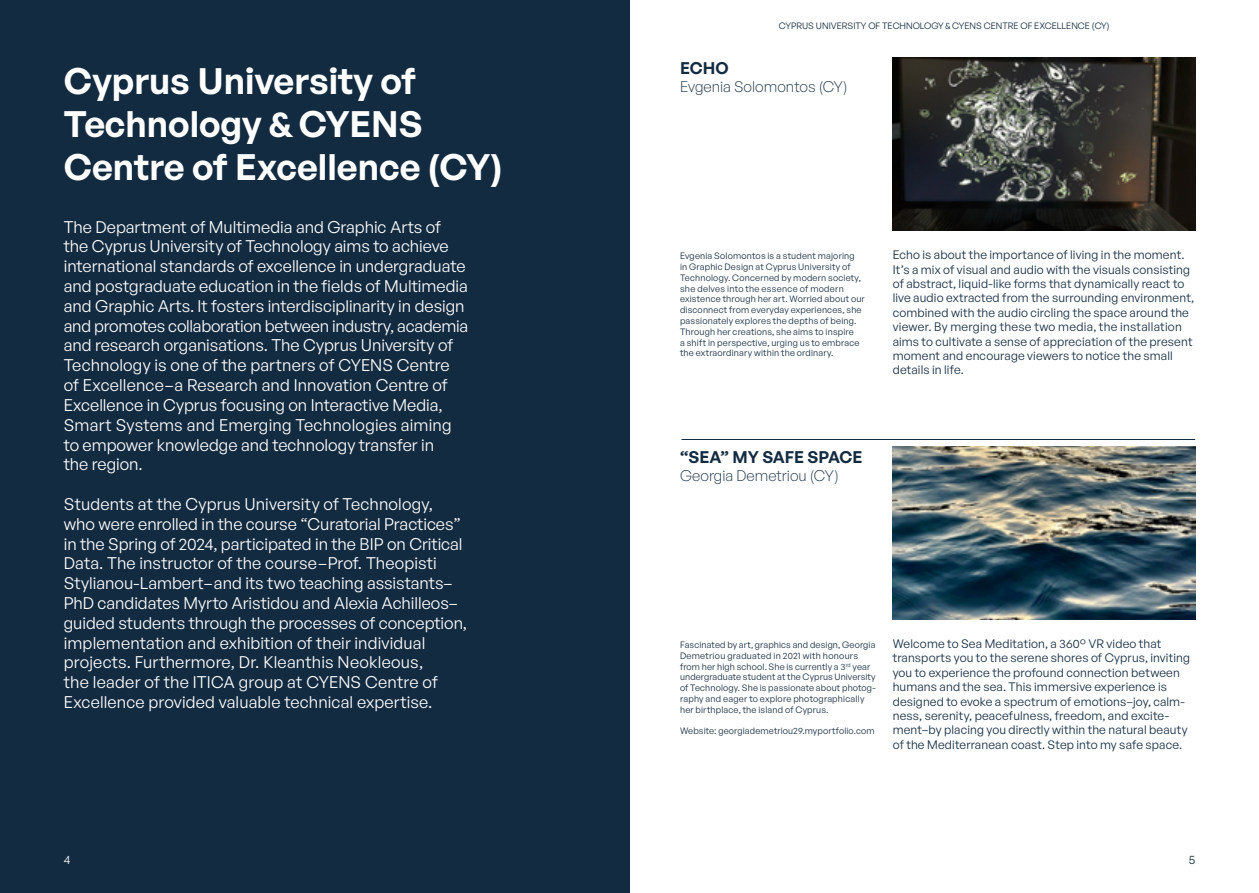
<style>
.page{position:relative;width:1259px;height:893px;background:#fff}
.page>*{position:absolute;margin:0;border:0;box-sizing:border-box;transform-origin:0 0}
.t1{font:600 36px/43.2px "General Sans";color:#fff}
.t2{font:16.5px/19.8px "General Sans";color:#fff}
.t3{font:600 16.5px "General Sans";letter-spacing:-.005em;color:#132b40}
.t4{font:300 15px "General Sans";color:#132b40}
.t5{font:12px/14.4px "General Sans";letter-spacing:.01em;color:#132b40}
.t6{font:12px "General Sans";color:#fff}
.t7{font:9px/10.8px "General Sans";letter-spacing:.02em;color:#132b40}
.t8{font:9px "General Sans";color:#132b40}
</style>
<div class="page">
<div style="left:0;top:0;width:629px;height:893px;background:#132b40"></div>
<img style="left:892px;top:58px;width:303px;height:172px">
<img style="left:892px;top:446px;width:303px;height:173px">
<hr style="left:681px;top:439px;width:514px;height:1px;background:#132b40">
<p class="t8" style="left:779px;top:20px;width:332px">CYPRUS UNIVERSITY OF TECHNOLOGY &amp; CYENS CENTRE OF EXCELLENCE (CY)</p>
<h1 class="t1" style="left:64px;top:58px;width:440px">Cyprus University of<br>Technology &amp; CYENS<br>Centre of Excellence (CY)</h1>
<p class="t3" style="left:680px;top:58px;width:50px">ECHO</p>
<p class="t4" style="left:680px;top:78px;width:169px">Evgenia Solomontos (CY)</p>
<p class="t2" style="left:64px;top:216px;width:406px">The Department of Multimedia and Graphic Arts of the Cyprus University of Technology aims to achieve international standards of excellence in undergraduate and postgraduate education in the fields of Multimedia and Graphic Arts. It fosters interdisciplinarity in design and promotes collaboration between industry, academia and research organisations. The Cyprus University of Technology is one of the partners of CYENS Centre of Excellence–a Research and Innovation Centre of Excellence in Cyprus focusing on Interactive Media, Smart Systems and Emerging Technologies aiming to empower knowledge and technology transfer in<br>the region.</p>
<p class="t2" style="left:64px;top:494px;width:405px">Students at the Cyprus University of Technology, who were enrolled in the course “Curatorial Practices” in the Spring of 2024, participated in the BIP on Critical Data. The instructor of the course–Prof. Theopisti Stylianou-Lambert–and its two teaching assistants– PhD candidates Myrto Aristidou and Alexia Achilleos– guided students through the processes of conception, implementation and exhibition of their individual projects. Furthermore, Dr. Kleanthis Neokleous,<br>the leader of the ITICA group at CYENS Centre of Excellence provided valuable technical expertise.</p>
<p class="t7" style="left:680px;top:250px;width:186px">Evgenia Solomontos is a student majoring<br>in Graphic Design at Cyprus University of Technology. Concerned by modern society, she delves into the essence of modern existence through her art. Worried about our disconnect from everyday experiences, she passionately explores the depths of being.<br>Through her creations, she aims to inspire<br>a shift in perspective, urging us to embrace the extraordinary within the ordinary.</p>
<p class="t3" style="left:680px;top:447px;width:184px">“SEA” MY SAFE SPACE</p>
<p class="t4" style="left:680px;top:467px;width:160px">Georgia Demetriou (CY)</p>
<p class="t7" style="left:680px;top:639px;width:197px">Fascinated by art, graphics and design, Georgia Demetriou graduated in 2021 with honours from her high school. She is currently a 3<sup>rd</sup> year undergraduate student at the Cyprus University of Technology. She is passionate about photog&shy;raphy and eager to explore photographically her birthplace, the island of Cyprus.</p>
<p class="t7" style="left:680px;top:726px;width:196px">Website: georgiademetriou29.myportfolio.com</p>
<p class="t5" style="left:892px;top:247px;width:303px">Echo is about the importance of living in the moment.<br>It’s a mix of visual and audio with the visuals consisting of abstract, liquid-like forms that dynamically react to live audio extracted from the surrounding environment, combined with the audio circling the space around the viewer. By merging these two media, the installation aims to cultivate a sense of appreciation of the present moment and encourage viewers to notice the small details in life.</p>
<p class="t5" style="left:892px;top:636px;width:299px">Welcome to Sea Meditation, a 360° VR video that transports you to the serene shores of Cyprus, inviting you to experience the profound connection between humans and the sea. This immersive experience is designed to evoke a spectrum of emotions–joy, calm&shy;ness, serenity, peacefulness, freedom, and excite&shy;ment–by placing you directly within the natural beauty of the Mediterranean coast. Step into my safe space.</p>
<p class="t6" style="left:64px;top:852px;width:8px">4</p>
<p class="t5" style="left:1188px;top:852px;width:8px">5</p>
</div>
